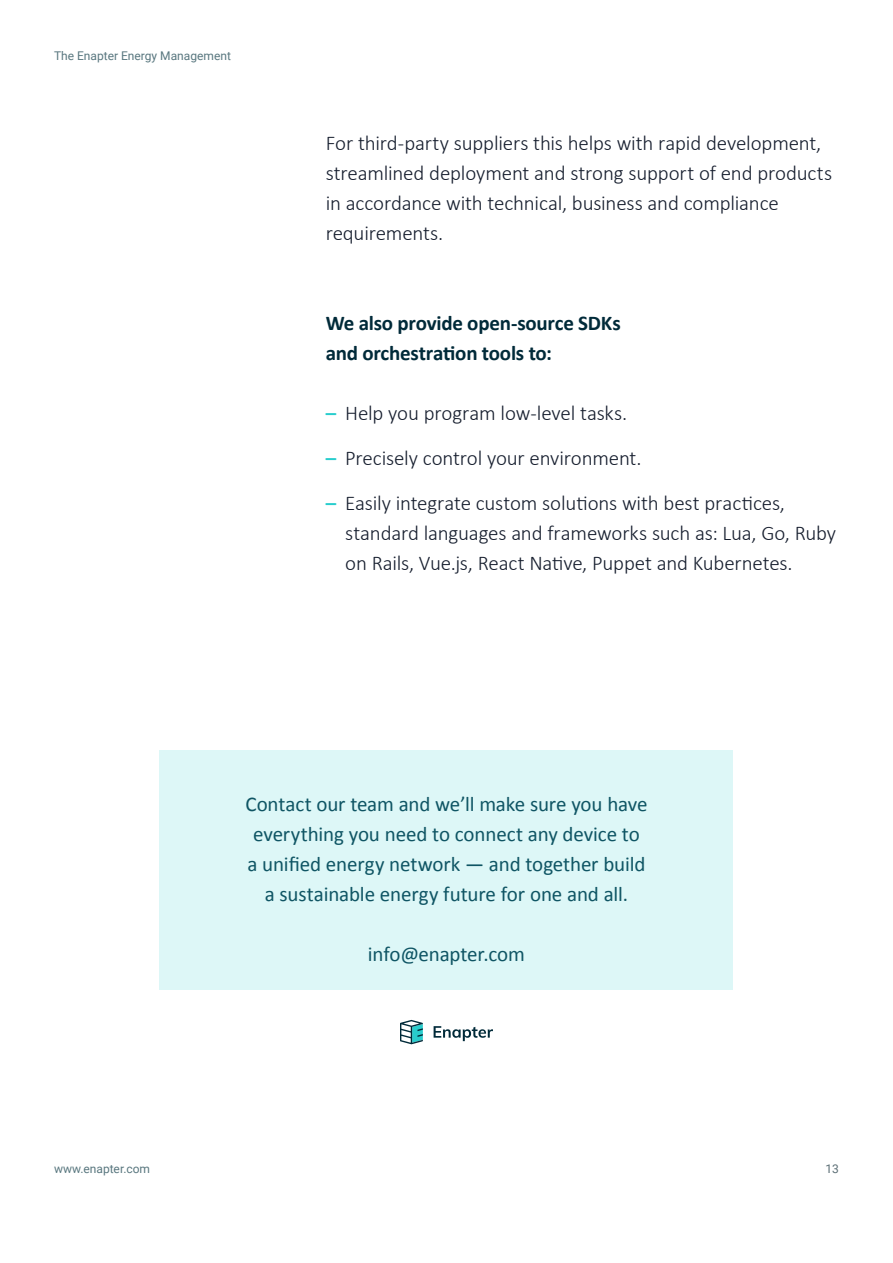
<style>
.page{position:relative;width:893px;height:1263px;background:#fff}
.page>*{position:absolute;margin:0;border:0;box-sizing:border-box;transform-origin:0 0}
.t1{font:300 21px/30px "Calibri";letter-spacing:-.01em;color:#161e2e}
.t2{font:21px/30px "Calibri";letter-spacing:-.01em;color:#0f5564;text-align:center}
.t3{font:700 21px/30px "Calibri";letter-spacing:-.01em;color:#002a39}
.t4{font:12px "Roboto";color:#59777f}
.t5{font:12px "Roboto";color:#5a6d74}
.s1{font-weight:700;color:#28cdcd}
</style>
<div class="page">
<div style="left:160px;top:750px;width:573px;height:240px;background:#ddf7f7"></div>
<svg style="left:434px;top:1026px;width:59px;height:15px"></svg>
<svg style="left:400px;top:1020px;width:23px;height:24px"></svg>
<p class="t4" style="left:54px;top:48px;width:178px">The Enapter Energy Management</p>
<p class="t1" style="left:326px;top:128px;width:508px">For third-party suppliers this helps with rapid development, streamlined deployment and strong support of end products in accordance with technical, business and compliance requirements.</p>
<p class="t3" style="left:326px;top:307px;width:297px">We also provide open-source SDKs and orchestration tools to:</p>
<p class="t1" style="left:326px;top:398px;width:303px"><span class="s1">–</span> Help you program low-level tasks.</p>
<p class="t1" style="left:326px;top:443px;width:317px"><span class="s1">–</span> Precisely control your environment.</p>
<p class="t1" style="left:345px;top:488px;width:492px;text-indent:-20px"><span class="s1">–</span> Easily integrate custom solutions with best practices, standard languages and frameworks such as: Lua, Go, Ruby on Rails, Vue.js, React Native, Puppet and Kubernetes.</p>
<p class="t2" style="left:245px;top:788px;width:404px">Contact our team and we’ll make sure you have everything you need to connect any device to<br>a unified energy network — and together build a sustainable energy future for one and all.</p>
<p class="t2" style="left:368px;top:938px;width:159px">info@enapter.com</p>
<p class="t4" style="left:54px;top:1160px;width:98px">www.enapter.com</p>
<p class="t5" style="left:825px;top:1160px;width:15px">13</p>
</div>
